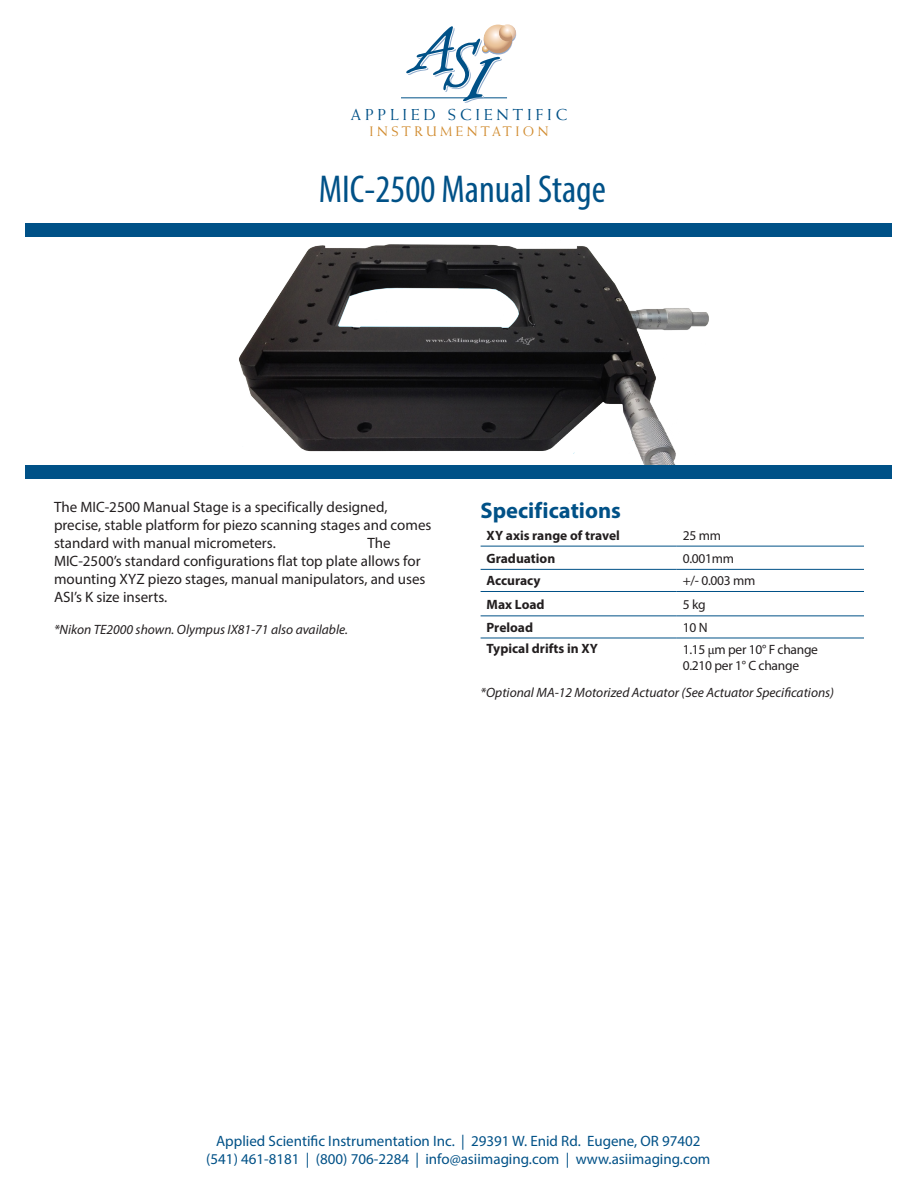
<style>
.page{position:relative;width:918px;height:1188px;background:#fff}
.page>*{position:absolute;margin:0;border:0;box-sizing:border-box;transform-origin:0 0}
.t1{font:condensed 39px "Myriad Pro";color:#005187}
.notes{font:700 22.5px "Myriad Pro";color:#005187}
.t2{font:15.9px "Weiss Std";letter-spacing:.25em;color:#005187}
.body-intro{font:15px/18px "Myriad Pro";color:#231f20}
.t3{font:15px/18px "Myriad Pro";color:#005187;text-align:center}
.t4{font:13.8px "Weiss Std";letter-spacing:.25em;color:#d18c30}
.notes-2{font:italic 13.5px "Myriad Pro";color:#231f20}
.Table_B-Head{font:700 13.5px "Myriad Pro";color:#231f20}
.specicications-table{font:13.5px "Myriad Pro";letter-spacing:-.02em;color:#231f20}
.s1{font-family:"Minion Pro"}
</style>
<div class="page">
<hr style="left:401px;top:98px;width:106px;height:1px;background:#005187">
<svg style="left:406px;top:24px;width:110px;height:79px"></svg>
<hr style="left:481px;top:546px;width:196px;height:1px;background:#005187">
<hr style="left:677px;top:546px;width:187px;height:1px;background:#005187">
<hr style="left:481px;top:569px;width:196px;height:1px;background:#005187">
<hr style="left:677px;top:569px;width:187px;height:1px;background:#005187">
<hr style="left:481px;top:591px;width:196px;height:1px;background:#005187">
<hr style="left:677px;top:591px;width:187px;height:1px;background:#005187">
<hr style="left:481px;top:616px;width:196px;height:1px;background:#005187">
<hr style="left:677px;top:616px;width:187px;height:1px;background:#005187">
<hr style="left:481px;top:638px;width:196px;height:1px;background:#005187">
<hr style="left:677px;top:638px;width:187px;height:1px;background:#005187">
<img style="left:239px;top:244px;width:470px;height:221px">
<div style="left:26px;top:223px;width:866px;height:14px;background:#005187"></div>
<div style="left:26px;top:465px;width:866px;height:14px;background:#005187"></div>
<p class="t2" style="left:351px;top:105px;width:218px">APPLIED SCIENTIFIC</p>
<p class="t4" style="left:370px;top:124px;width:180px">INSTRUMENTATION</p>
<p class="t1" style="left:319px;top:166px;width:289px">MIC-2500 Manual Stage</p>
<p class="body-intro" style="left:54px;top:498px;width:379px">The MIC-2500 Manual Stage is a specifically designed, precise, stable platform for piezo scanning stages and comes standard with manual micrometers.</p>
<p class="body-intro" style="left:54px;top:534px;width:373px;text-indent:313px">The MIC-2500’s standard configurations flat top plate allows for mounting XYZ piezo stages, manual manipulators, and uses ASI’s K size inserts.</p>
<p class="notes-2" style="left:54px;top:621px;width:295px">*Nikon TE2000 shown. Olympus IX81-71 also available.</p>
<p class="notes" style="left:481px;top:496px;width:142px">Specifications</p>
<p class="Table_B-Head" style="left:487px;top:527px;width:135px">XY axis range of travel</p>
<p class="specicications-table" style="left:683px;top:527px;width:40px">25 mm</p>
<p class="Table_B-Head" style="left:487px;top:549px;width:70px">Graduation</p>
<p class="specicications-table" style="left:683px;top:550px;width:53px">0.001mm</p>
<p class="Table_B-Head" style="left:487px;top:572px;width:56px">Accuracy</p>
<p class="specicications-table" style="left:683px;top:573px;width:74px">+/- 0.003 mm</p>
<p class="Table_B-Head" style="left:487px;top:595px;width:60px">Max Load</p>
<p class="specicications-table" style="left:683px;top:596px;width:24px">5 kg</p>
<p class="Table_B-Head" style="left:487px;top:619px;width:48px">Preload</p>
<p class="specicications-table" style="left:683px;top:619px;width:26px">10 N</p>
<p class="Table_B-Head" style="left:487px;top:640px;width:113px">Typical drifts in XY</p>
<p class="specicications-table" style="left:683px;top:641px;width:137px">1.15 <span class="s1">µ</span>m per 10° F change</p>
<p class="specicications-table" style="left:683px;top:657px;width:118px">0.210 per 1° C change</p>
<p class="notes-2" style="left:481px;top:684px;width:355px">*Optional MA-12 Motorized Actuator (See Actuator Specifications)</p>
<p class="t3" style="left:206px;top:1132px;width:506px">Applied Scientific Instrumentation Inc. | 29391 W. Enid Rd. Eugene, OR 97402 (541) 461-8181 | (800) 706-2284 | info@asiimaging.com | www.asiimaging.com</p>
</div>
